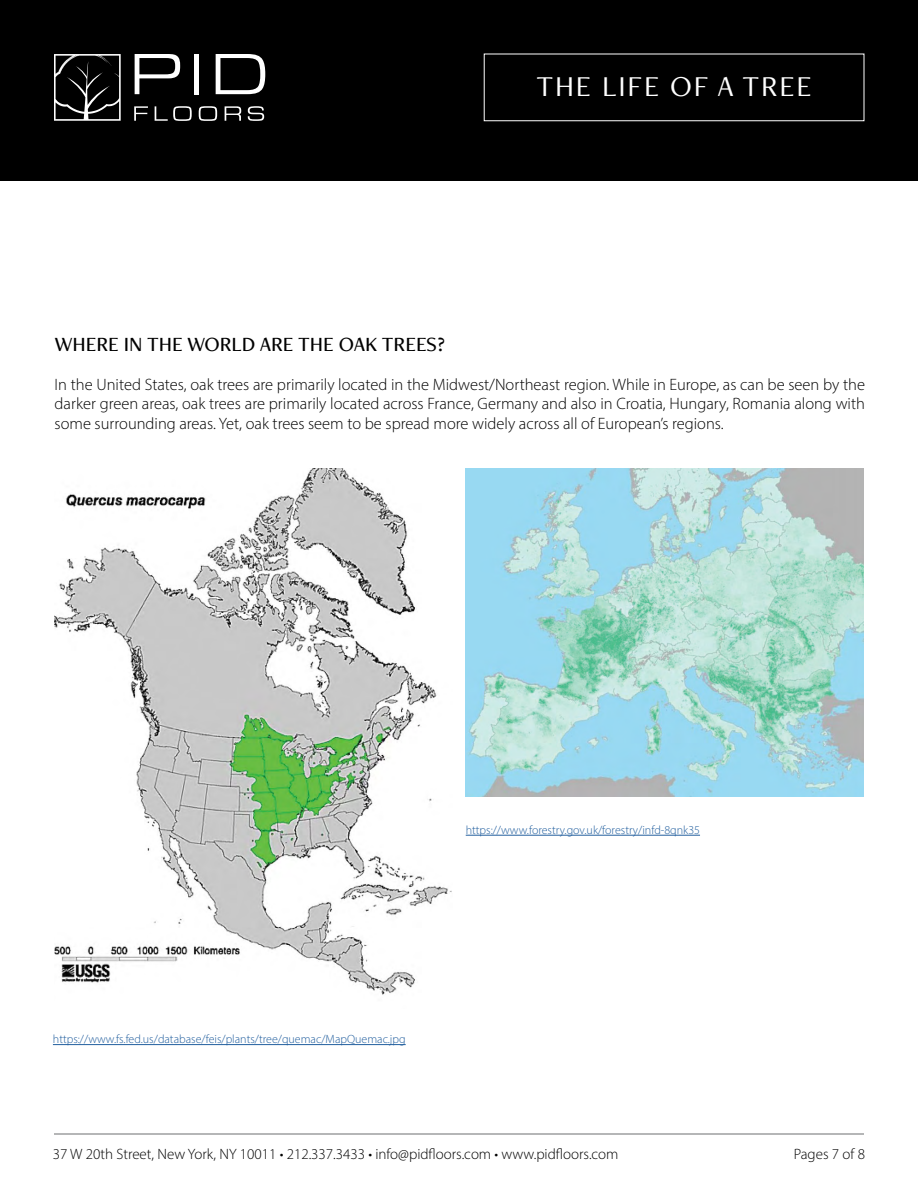
<style>
.page{position:relative;width:918px;height:1188px;background:#fff}
.page>*{position:absolute;margin:0;border:0;box-sizing:border-box;transform-origin:0 0}
.t1{font:30px "Freight Neo Pro";letter-spacing:.06em;color:#fff}
.t2{font:500 21px "Freight Neo Pro";color:#000}
.t3{font:300 16.5px/19.5px "Myriad Pro";color:#000;text-align:justify}
.t4{font:300 15px "Myriad Pro";color:#000}
.t5{font:300 12px "Myriad Pro";color:#215e9e}
</style>
<div class="page">
<div style="left:0;top:0;width:918px;height:181px;background:#000"></div>
<svg style="left:135px;top:54px;width:45px;height:40px"></svg>
<div style="left:194px;top:54px;width:5px;height:40px;background:#fff"></div>
<svg style="left:216px;top:54px;width:49px;height:40px"></svg>
<svg style="left:134px;top:106px;width:14px;height:15px"></svg>
<svg style="left:155px;top:106px;width:37px;height:15px"></svg>
<svg style="left:199px;top:106px;width:18px;height:15px"></svg>
<svg style="left:225px;top:106px;width:16px;height:15px"></svg>
<svg style="left:248px;top:106px;width:16px;height:15px"></svg>
<svg style="left:54px;top:54px;width:67px;height:67px"></svg>
<hr style="left:54px;top:1134px;width:810px;height:1px;background:#6d6e71">
<img style="left:55px;top:468px;width:397px;height:527px">
<img style="left:466px;top:468px;width:398px;height:328px">
<hr style="left:53px;top:1044px;width:353px;height:1px;background:#215e9e">
<hr style="left:466px;top:835px;width:234px;height:1px;background:#215e9e">
<p class="t1" style="left:537px;top:66px;width:277px">THE LIFE OF A TREE</p>
<p class="t2" style="left:55px;top:330px;width:392px">WHERE IN THE WORLD ARE THE OAK TREES?</p>
<p class="t3" style="left:55px;top:374px;width:812px">In the United States, oak trees are primarily located in the Midwest/Northeast region. While in Europe, as can be seen by the darker green areas, oak trees are primarily located across France, Germany and also in Croatia, Hungary, Romania along with some surrounding areas. Yet, oak trees seem to be spread more widely across all of European’s regions.</p>
<p class="t5" style="left:466px;top:823px;width:236px">https://www.forestry.gov.uk/forestry/infd-8qnk35</p>
<p class="t5" style="left:53px;top:1032px;width:354px">https://www.fs.fed.us/database/feis/plants/tree/quemac/MapQuemac.jpg</p>
<p class="t4" style="left:53px;top:1145px;width:567px">37 W 20th Street, New York, NY 10011 • 212.337.3433 • info@pidfloors.com • www.pidfloors.com</p>
<p class="t4" style="left:794px;top:1145px;width:73px">Pages 7 of 8</p>
</div>
